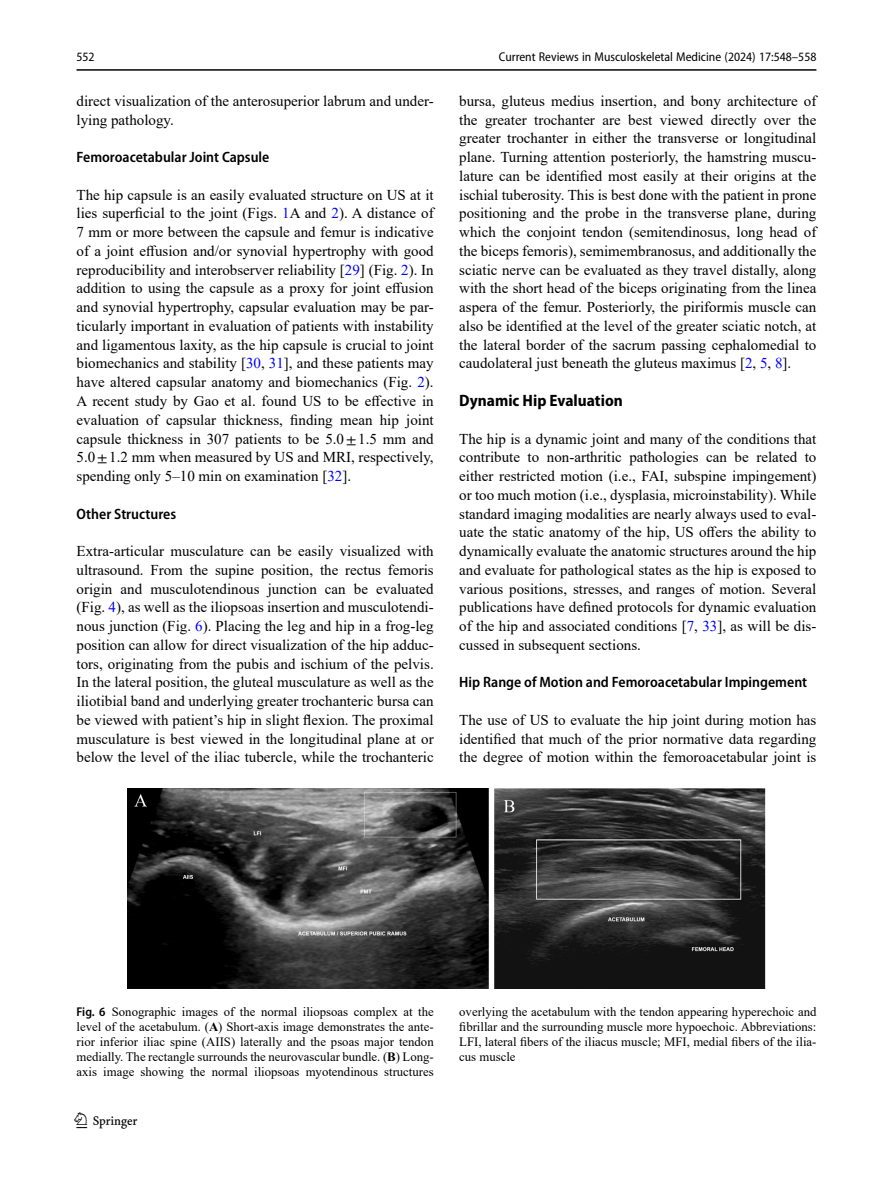
<style>
.page{position:relative;width:893px;height:1187px;background:#fff}
.page>*{position:absolute;margin:0;border:0;box-sizing:border-box;transform-origin:0 0}
.t1{font:22.5px "Springnew";color:#000}
.Head_2{font:700 semi-condensed 16.5px "Myriad Pro";color:#000}
.Body_Text{font:15px/18.8px "Times New Roman";color:#000;text-align:justify}
.Head_3{font:600 semi-condensed 15px "Myriad Pro";color:#000}
.Body_Text_Indent{font:15px/18.8px "Times New Roman";color:#000}
.Figure_Caption{font:12.75px/15px "Times New Roman";color:#000;text-align:justify}
.t2{font:semi-condensed 12.75px "Myriad Pro";color:#000}
.s1{color:#00f}
.s2{font-family:"STIX"}
.s3{font-family:"Myriad Pro";font-weight:600;font-stretch:semi-condensed}
.s4{font-weight:700}
</style>
<div class="page">
<hr style="left:77px;top:69px;width:739px;height:2px;background:#000">
<img style="left:128px;top:788px;width:637px;height:200px">
<p class="t2" style="left:77px;top:49px;width:20px">552</p>
<p class="Body_Text_Indent" style="left:77px;top:91px;width:359px">direct visualization of the anterosuperior labrum and under&shy;lying pathology.</p>
<p class="Head_3" style="left:77px;top:149px;width:194px">Femoroacetabular Joint Capsule</p>
<p class="Body_Text" style="left:77px;top:185px;width:359px">The hip capsule is an easily evaluated structure on US at it lies superficial to the joint (Figs. <span class="s1">1</span>A and <span class="s1">2</span>). A distance of 7 mm or more between the capsule and femur is indicative of a joint effusion and/or synovial hypertrophy with good reproducibility and interobserver reliability [<span class="s1">29</span>] (Fig. <span class="s1">2</span>). In addition to using the capsule as a proxy for joint effusion and synovial hypertrophy, capsular evaluation may be par&shy;ticularly important in evaluation of patients with instability and ligamentous laxity, as the hip capsule is crucial to joint biomechanics and stability [<span class="s1">30</span>, <span class="s1">31</span>], and these patients may have altered capsular anatomy and biomechanics (Fig. <span class="s1">2</span>).<br>A recent study by Gao et al. found US to be effective in evaluation of capsular thickness, finding mean hip joint capsule thickness in 307 patients to be 5.0<span class="s2">±</span>1.5 mm and 5.0<span class="s2">±</span>1.2 mm when measured by US and MRI, respectively, spending only 5–10 min on examination [<span class="s1">32</span>].</p>
<p class="Head_3" style="left:77px;top:505px;width:101px">Other Structures</p>
<p class="Body_Text" style="left:77px;top:541px;width:359px">Extra-articular musculature can be easily visualized with ultrasound. From the supine position, the rectus femoris origin and musculotendinous junction can be evaluated (Fig. <span class="s1">4</span>), as well as the iliopsoas insertion and musculotendi&shy;nous junction (Fig. <span class="s1">6</span>). Placing the leg and hip in a frog-leg position can allow for direct visualization of the hip adduc&shy;tors, originating from the pubis and ischium of the pelvis.<br>In the lateral position, the gluteal musculature as well as the iliotibial band and underlying greater trochanteric bursa can be viewed with patient’s hip in slight flexion. The proximal musculature is best viewed in the longitudinal plane at or below the level of the iliac tubercle, while the trochanteric</p>
<p class="t2" style="left:499px;top:49px;width:319px">Current Reviews in Musculoskeletal Medicine (2024) 17:548–558</p>
<p class="Body_Text" style="left:459px;top:91px;width:359px">bursa, gluteus medius insertion, and bony architecture of the greater trochanter are best viewed directly over the greater trochanter in either the transverse or longitudinal plane. Turning attention posteriorly, the hamstring muscu&shy;lature can be identified most easily at their origins at the ischial tuberosity. This is best done with the patient in prone positioning and the probe in the transverse plane, during which the conjoint tendon (semitendinosus, long head of the biceps femoris), semimembranosus, and additionally the sciatic nerve can be evaluated as they travel distally, along with the short head of the biceps originating from the linea aspera of the femur. Posteriorly, the piriformis muscle can also be identified at the level of the greater sciatic notch, at the lateral border of the sacrum passing cephalomedial to caudolateral just beneath the gluteus maximus [<span class="s1">2</span>, <span class="s1">5</span>, <span class="s1">8</span>].</p>
<p class="Head_2" style="left:459px;top:391px;width:165px">Dynamic Hip Evaluation</p>
<p class="Body_Text" style="left:459px;top:428px;width:359px">The hip is a dynamic joint and many of the conditions that contribute to non-arthritic pathologies can be related to either restricted motion (i.e., FAI, subspine impingement) or too much motion (i.e., dysplasia, microinstability). While standard imaging modalities are nearly always used to eval&shy;uate the static anatomy of the hip, US offers the ability to dynamically evaluate the anatomic structures around the hip and evaluate for pathological states as the hip is exposed to various positions, stresses, and ranges of motion. Several publications have defined protocols for dynamic evaluation of the hip and associated conditions [<span class="s1">7</span>, <span class="s1">33</span>], as will be dis&shy;cussed in subsequent sections.</p>
<p class="Head_3" style="left:459px;top:674px;width:349px">Hip Range of Motion and Femoroacetabular Impingement</p>
<p class="Body_Text" style="left:459px;top:710px;width:359px">The use of US to evaluate the hip joint during motion has identified that much of the prior normative data regarding the degree of motion within the femoroacetabular joint is</p>
<p class="Figure_Caption" style="left:77px;top:1003px;width:359px"><span class="s3">Fig. 6</span> Sonographic images of the normal iliopsoas complex at the level of the acetabulum. (<span class="s4">A</span>) Short-axis image demonstrates the ante&shy;rior inferior iliac spine (AIIS) laterally and the psoas major tendon medially. The rectangle surrounds the neurovascular bundle. (<span class="s4">B</span>) Long&shy;axis image showing the normal iliopsoas myotendinous structures</p>
<p class="Figure_Caption" style="left:459px;top:1003px;width:359px">overlying the acetabulum with the tendon appearing hyperechoic and fibrillar and the surrounding muscle more hypoechoic. Abbreviations:<br>LFI, lateral fibers of the iliacus muscle; MFI, medial fibers of the ilia&shy;cus muscle</p>
<h1 class="t1" style="left:77px;top:1107px;width:63px">1 3</h1>
</div>
